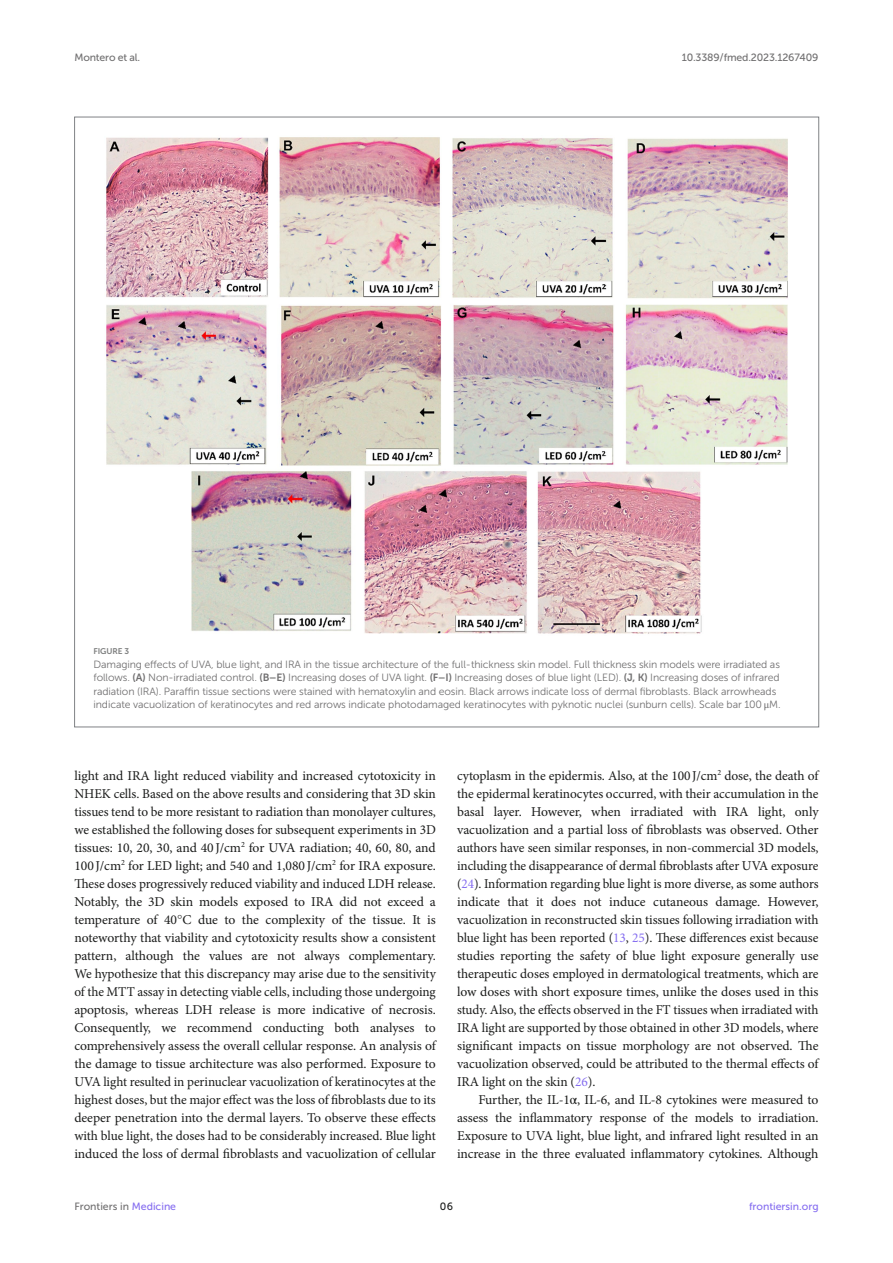
<style>
.page{position:relative;width:893px;height:1263px;background:#fff}
.page>*{position:absolute;margin:0;border:0;box-sizing:border-box;transform-origin:0 0}
.TEXT{font:13.5px/18px "Minion Pro";letter-spacing:-.01em;color:#1b1c1b;text-align:justify}
.FIG_LEG{font:10.5px/13.5px "Museo Sans 300";letter-spacing:-.01em;color:#706f70}
.t1{font:10.5px "Museo Sans 500";letter-spacing:-.015em;color:#706f70}
.t2{font:10.5px "Museo Sans 500";color:#856df0}
.t3{font:10.5px "Museo Sans 500";color:#1b1c1b}
.FIG_HD{font:8.25px "Museo Sans 700";letter-spacing:-.01em;color:#7e7f7f}
.s1{font-family:"Museo Sans 700"}
.s2{font-family:"STIX General"}
.s3{font-family:"STIX"}
.s4{color:#856df0}
</style>
<div class="page">
<img style="left:106px;top:137px;width:682px;height:497px">
<p class="t1" style="left:74px;top:51px;width:67px">Montero et al.</p>
<p class="t1" style="left:682px;top:51px;width:138px">10.3389/fmed.2023.1267409</p>
<p class="FIG_HD" style="left:94px;top:646px;width:37px">FIGURE 3</p>
<p class="FIG_LEG" style="left:94px;top:657px;width:689px">Damaging effects of UVA, blue light, and IRA in the tissue architecture of the full-thickness skin model. Full thickness skin models were irradiated as follows. <span class="s1">(A)</span> Non-irradiated control. <span class="s1">(B–E)</span> Increasing doses of UVA light. <span class="s1">(F–I)</span> Increasing doses of blue light (LED). <span class="s1">(J, K)</span> Increasing doses of infrared radiation (IRA). Paraffin tissue sections were stained with hematoxylin and eosin. Black arrows indicate loss of dermal fibroblasts. Black arrowheads indicate vacuolization of keratinocytes and red arrows indicate photodamaged keratinocytes with pyknotic nuclei (sunburn cells). Scale bar 100 <span class="s2">μ</span>M.</p>
<p class="TEXT" style="left:74px;top:767px;width:363px">light and IRA light reduced viability and increased cytotoxicity in NHEK cells. Based on the above results and considering that 3D skin tissues tend to be more resistant to radiation than monolayer cultures, we established the following doses for subsequent experiments in 3D tissues: 10, 20, 30, and 40J/cm<sup>2</sup> for UVA radiation; 40, 60, 80, and 100J/cm<sup>2</sup> for LED light; and 540 and 1,080J/cm<sup>2</sup> for IRA exposure.<br>These doses progressively reduced viability and induced LDH release.<br>Notably, the 3D skin models exposed to IRA did not exceed a temperature of 40<span class="s3">°</span>C due to the complexity of the tissue. It is noteworthy that viability and cytotoxicity results show a consistent pattern, although the values are not always complementary.<br>We hypothesize that this discrepancy may arise due to the sensitivity of the MTT assay in detecting viable cells, including those undergoing apoptosis, whereas LDH release is more indicative of necrosis.<br>Consequently, we recommend conducting both analyses to comprehensively assess the overall cellular response. An analysis of the damage to tissue architecture was also performed. Exposure to UVA light resulted in perinuclear vacuolization of keratinocytes at the highest doses, but the major effect was the loss of fibroblasts due to its deeper penetration into the dermal layers. To observe these effects with blue light, the doses had to be considerably increased. Blue light induced the loss of dermal fibroblasts and vacuolization of cellular</p>
<p class="TEXT" style="left:457px;top:767px;width:363px">cytoplasm in the epidermis. Also, at the 100J/cm<sup>2</sup> dose, the death of the epidermal keratinocytes occurred, with their accumulation in the basal layer. However, when irradiated with IRA light, only vacuolization and a partial loss of fibroblasts was observed. Other authors have seen similar responses, in non-commercial 3D models, including the disappearance of dermal fibroblasts after UVA exposure (<span class="s4">24</span>). Information regarding blue light is more diverse, as some authors indicate that it does not induce cutaneous damage. However, vacuolization in reconstructed skin tissues following irradiation with blue light has been reported (<span class="s4">13</span>, <span class="s4">25</span>). These differences exist because studies reporting the safety of blue light exposure generally use therapeutic doses employed in dermatological treatments, which are low doses with short exposure times, unlike the doses used in this study. Also, the effects observed in the FT tissues when irradiated with IRA light are supported by those obtained in other 3D models, where significant impacts on tissue morphology are not observed. The vacuolization observed, could be attributed to the thermal effects of IRA light on the skin (<span class="s4">26</span>).</p>
<p class="TEXT" style="left:457px;top:1091px;width:363px;text-indent:21px">Further, the IL-1<span class="s2">α</span>, IL-6, and IL-8 cytokines were measured to assess the inflammatory response of the models to irradiation.<br>Exposure to UVA light, blue light, and infrared light resulted in an increase in the three evaluated inflammatory cytokines. Although</p>
<p class="t1" style="left:74px;top:1200px;width:103px">Frontiers in <span class="s4">Medicine</span></p>
<p class="t3" style="left:440px;top:1200px;width:15px">06</p>
<p class="t2" style="left:749px;top:1200px;width:71px">frontiersin.org</p>
</div>
